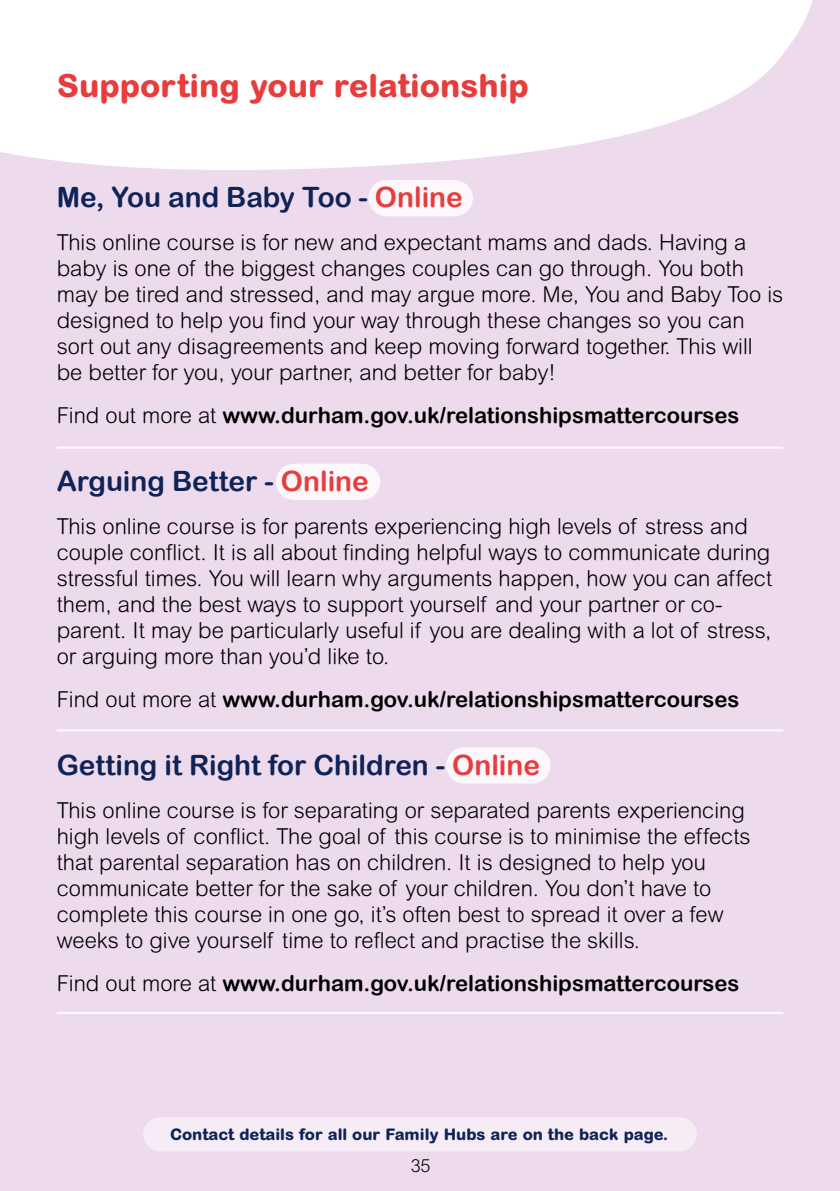
<style>
.page{position:relative;width:840px;height:1191px;background:#fff}
.page>*{position:absolute;margin:0;border:0;box-sizing:border-box;transform-origin:0 0}
.t1{font:800 32px "Arial Rounded MT Std";color:#e83c3d}
.t2{font:28px "Arial Rounded MT Bold";color:#0f2356}
.t3{font:300 22px/26px "Arial Rounded MT Std";color:#000}
.t4{font:22px "Arial Rounded MT Bold";color:#000}
.t5{font:300 18px "Arial Rounded MT Std";color:#000}
.t6{font:800 16px "Arial Rounded MT Std";color:#0f2356}
.s1{color:#e83c3d}
.s2{font-family:"Arial Rounded MT Std";font-weight:300}
</style>
<div class="page">
<div style="left:0;top:0;width:839px;height:1191px;background:#eddaec"></div>
<svg style="left:0;top:0;width:813px;height:170px;background:#fcf9fc"></svg>
<div style="left:368px;top:180px;width:104px;height:36px;background:#fbf7fb;border-radius:18px"></div>
<div style="left:276px;top:463px;width:104px;height:37px;background:#fbf7fb;border-radius:18px"></div>
<hr style="left:57px;top:1012px;width:725px;height:2px;background:#fff">
<div style="left:143px;top:1117px;width:553px;height:34px;background:#f5ecf5;border-radius:17px"></div>
<div style="left:446px;top:747px;width:104px;height:36px;background:#fbf7fb;border-radius:18px"></div>
<hr style="left:57px;top:446px;width:725px;height:2px;background:#fff">
<hr style="left:57px;top:729px;width:725px;height:2px;background:#fff">
<h1 class="t1" style="left:57px;top:67px;width:473px">Supporting your relationship</h1>
<p class="t2" style="left:57px;top:181px;width:407px">Me, You and Baby Too - <span class="s1">Online</span></p>
<p class="t3" style="left:57px;top:229px;width:727px">This online course is for new and expectant mams and dads. Having a baby is one of the biggest changes couples can go through. You both may be tired and stressed, and may argue more. Me, You and Baby Too is designed to help you find your way through these changes so you can sort out any disagreements and keep moving forward together. This will be better for you, your partner, and better for baby!</p>
<p class="t4" style="left:57px;top:402px;width:684px"><span class="s2">Find out more at</span> www.durham.gov.uk/relationshipsmattercourses</p>
<p class="t2" style="left:57px;top:464px;width:313px">Arguing Better - <span class="s1">Online</span></p>
<p class="t3" style="left:57px;top:513px;width:716px">This online course is for parents experiencing high levels of stress and couple conflict. It is all about finding helpful ways to communicate during stressful times. You will learn why arguments happen, how you can affect them, and the best ways to support yourself and your partner or co&shy;parent. It may be particularly useful if you are dealing with a lot of stress, or arguing more than you’d like to.</p>
<p class="t4" style="left:57px;top:686px;width:684px"><span class="s2">Find out more at</span> www.durham.gov.uk/relationshipsmattercourses</p>
<p class="t2" style="left:57px;top:748px;width:484px">Getting it Right for Children - <span class="s1">Online</span></p>
<p class="t3" style="left:57px;top:797px;width:695px">This online course is for separating or separated parents experiencing high levels of conflict. The goal of this course is to minimise the effects that parental separation has on children. It is designed to help you communicate better for the sake of your children. You don’t have to complete this course in one go, it’s often best to spread it over a few weeks to give yourself time to reflect and practise the skills.</p>
<p class="t4" style="left:57px;top:970px;width:684px"><span class="s2">Find out more at</span> www.durham.gov.uk/relationshipsmattercourses</p>
<p class="t6" style="left:170px;top:1124px;width:499px">Contact details for all our Family Hubs are on the back page.</p>
<p class="t5" style="left:410px;top:1155px;width:21px">35</p>
</div>
